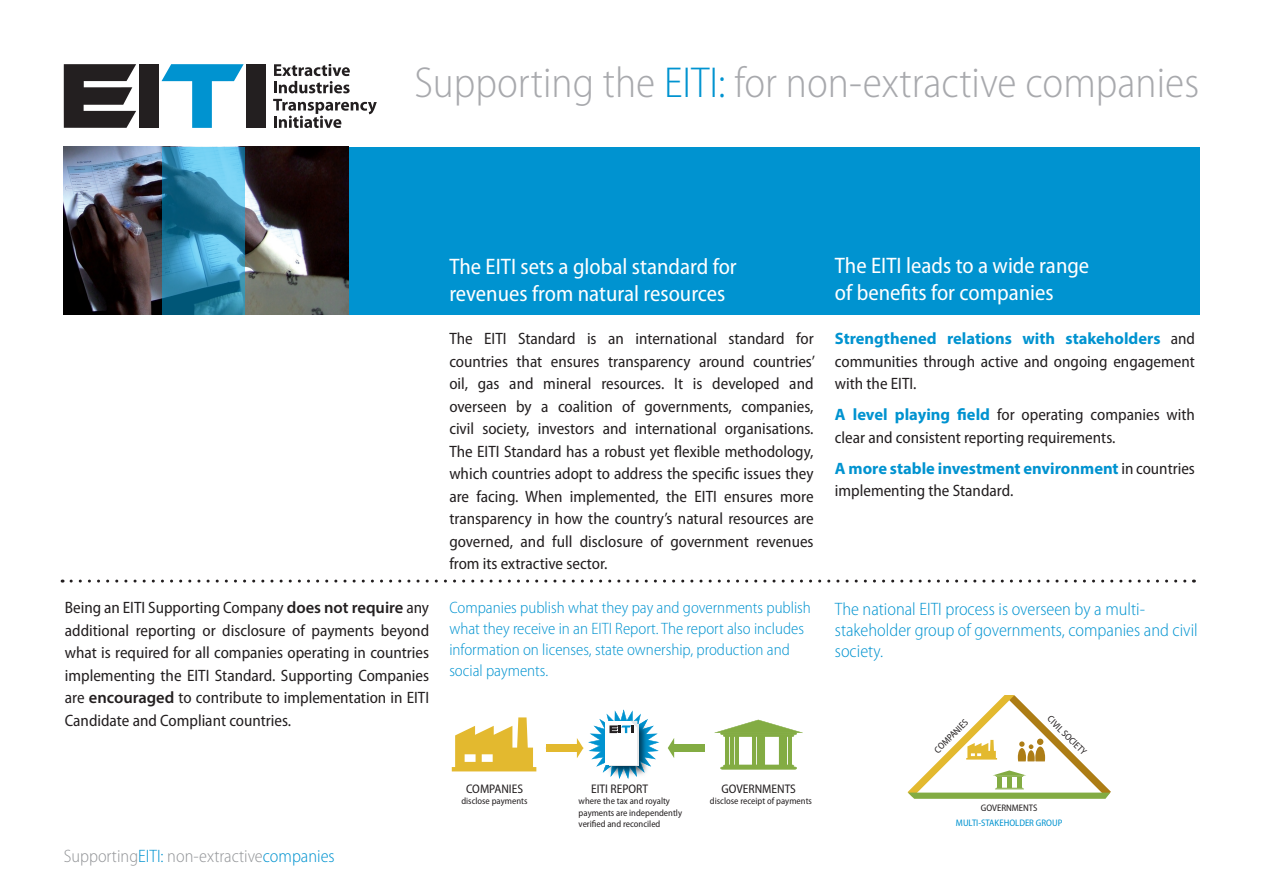
<style>
.page{position:relative;width:1263px;height:893px;background:#fff}
.page>*{position:absolute;margin:0;border:0;box-sizing:border-box;transform-origin:0 0}
.t1{font:300 semi-condensed 43.5px "Myriad Pro";color:#a8a9ad}
.SUBS{font:semi-condensed 22.5px/27px "Myriad Pro";color:#fff}
.SUB_BLUE{font:300 semi-condensed 18px/21px "Myriad Pro";color:#0093d0}
.t2{font:300 semi-condensed 18px "Myriad Pro";color:#939598}
.BODY_2{font:semi-condensed 16.5px/22.5px "Myriad Pro";color:#231f20;text-align:justify}
.SUB_BLUE-2{font:300 semi-condensed 16.5px/21px "Myriad Pro";color:#0093d0}
.t3{font:semi-condensed 12.45px "Myriad Pro";color:#231f20}
.t4{font:semi-condensed 9.45px/11.2px "Myriad Pro";color:#231f20}
.t5{font:semi-condensed 9.45px/15.3px "Myriad Pro";color:#0093d0;text-align:center}
.s1{color:#0093d0}
.s2{font-weight:600;font-stretch:normal}
.s3{font-weight:700;font-stretch:normal;color:#0093d0}
.s4{color:#231f20}
</style>
<div class="page">
<div style="left:334px;top:147px;width:865px;height:168px;background:#0093d0"></div>
<svg style="left:162px;top:64px;width:82px;height:64px"></svg>
<svg style="left:64px;top:64px;width:72px;height:64px"></svg>
<div style="left:139px;top:64px;width:20px;height:64px;background:#231f20"></div>
<div style="left:246px;top:64px;width:20px;height:64px;background:#231f20"></div>
<svg style="left:274px;top:64px;width:76px;height:29px"></svg>
<svg style="left:273px;top:99px;width:104px;height:29px"></svg>
<img style="left:64px;top:147px;width:285px;height:168px">
<svg style="left:162px;top:147px;width:82px;height:168px;background:#378db1"></svg>
<svg style="left:71px;top:580px;width:1123px;height:3px"></svg>
<svg style="left:452px;top:717px;width:84px;height:54px"></svg>
<svg style="left:714px;top:720px;width:89px;height:49px"></svg>
<div style="left:673px;top:744px;width:32px;height:8px;background:#83ac43"></div>
<svg style="left:668px;top:738px;width:6px;height:20px"></svg>
<div style="left:546px;top:744px;width:32px;height:8px;background:#e3b92f"></div>
<svg style="left:577px;top:709px;width:82px;height:70px"></svg>
<svg style="left:907px;top:695px;width:204px;height:104px"></svg>
<p class="t1" style="left:414px;top:59px;width:786px">Supporting the <span class="s1">EITI:</span> for non-extractive companies</p>
<p class="BODY_2" style="left:65px;top:597px;width:366px">Being an EITI Supporting Company <span class="s2">does not require</span> any additional reporting or disclosure of payments beyond what is required for all companies operating in countries implementing the EITI Standard. Supporting Companies are <span class="s2">encouraged</span> to contribute to implementation in EITI Candidate and Compliant countries.</p>
<p class="t2" style="left:64px;top:846px;width:272px">Supporting<span class="s1">EITI:</span> non-extractive<span class="s1">companies</span></p>
<p class="SUBS" style="left:835px;top:253px;width:256px">The EITI leads to a wide range of benefits for companies</p>
<p class="SUBS" style="left:449px;top:254px;width:289px">The EITI sets a global standard for revenues from natural resources</p>
<p class="BODY_2" style="left:449px;top:328px;width:367px">The EITI Standard is an international standard for countries that ensures transparency around countries’ oil, gas and mineral resources. It is developed and overseen by a coalition of governments, companies, civil society, investors and international organisations.<br>The EITI Standard has a robust yet flexible methodology, which countries adopt to address the specific issues they are facing. When implemented, the EITI ensures more transparency in how the country’s natural resources are governed, and full disclosure of government revenues from its extractive sector.</p>
<p class="BODY_2" style="left:835px;top:328px;width:362px"><span class="s3">Strengthened relations with stakeholders</span> and communities through active and ongoing engagement with the EITI.</p>
<p class="BODY_2" style="left:835px;top:404px;width:362px"><span class="s3">A level playing field</span> for operating companies with clear and consistent reporting requirements.</p>
<p class="BODY_2" style="left:835px;top:457px;width:362px"><span class="s3">A more stable investment environment</span> in countries implementing the Standard.</p>
<p class="SUB_BLUE-2" style="left:449px;top:598px;width:363px">Companies publish what they pay and governments publish what they receive in an EITI Report. The report also includes information on licenses, state ownership, production and social payments.</p>
<p class="SUB_BLUE" style="left:835px;top:598px;width:364px">The national EITI process is overseen by a multi&shy;stakeholder group of governments, companies and civil society.</p>
<p class="t3" style="left:466px;top:782px;width:59px">COMPANIES</p>
<p class="t4" style="left:461px;top:796px;width:68px">disclose payments</p>
<p class="t3" style="left:591px;top:782px;width:59px">EITI REPORT</p>
<p class="t4" style="left:579px;top:796px;width:105px">where the tax and royalty payments are independently verified and reconciled</p>
<p class="t3" style="left:721px;top:782px;width:76px">GOVERNMENTS</p>
<p class="t4" style="left:710px;top:796px;width:104px">disclose receipt of payments</p>
<p class="t4" style="left:932px;top:748px;width:45px;rotate:-45deg">COMPANIES</p>
<p class="t4" style="left:1053px;top:713px;width:53px;rotate:45deg">CIVIL SOCIETY</p>
<p class="t5" style="left:956px;top:800px;width:108px"><span class="s4">GOVERNMENTS<br></span>MULTI-STAKEHOLDER GROUP</p>
</div>
